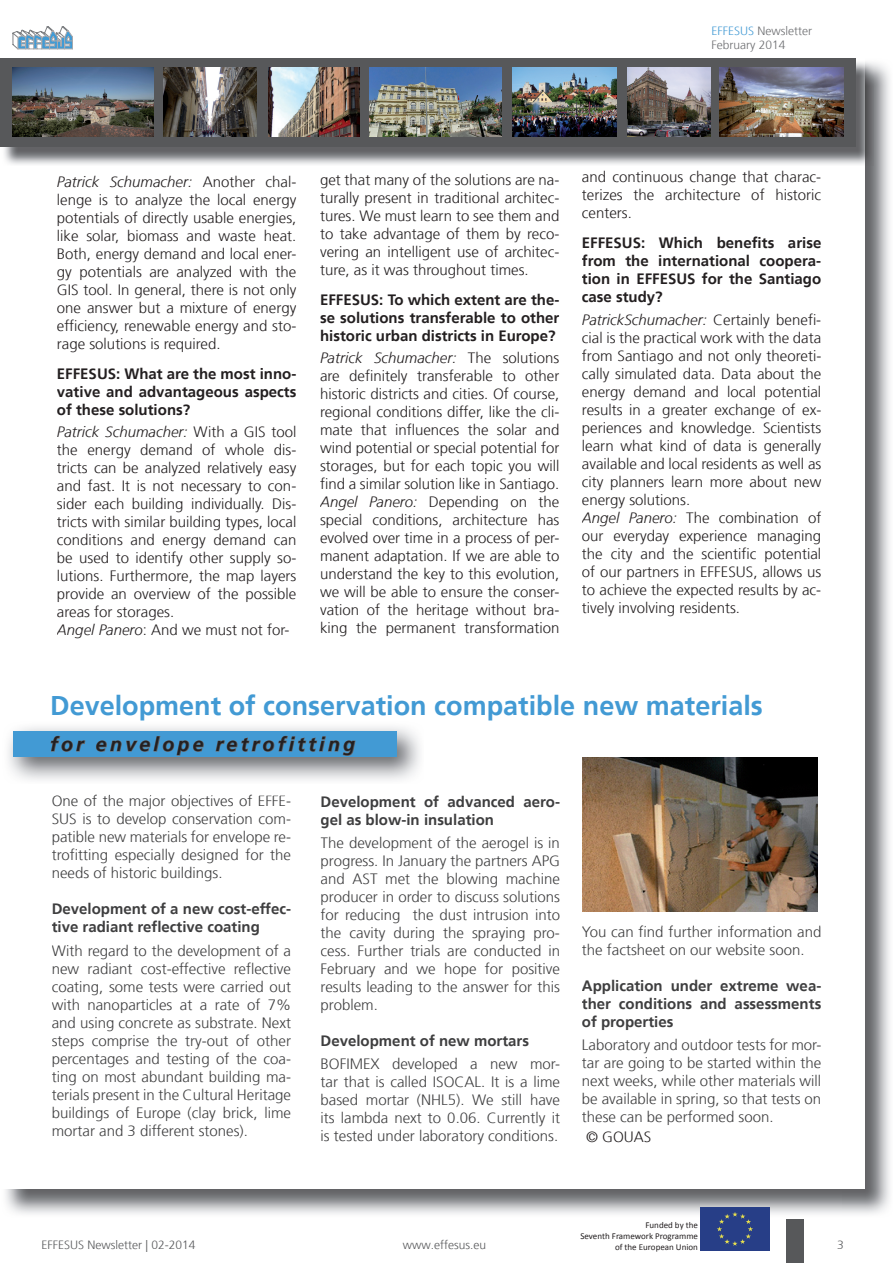
<style>
.page{position:relative;width:893px;height:1263px;background:#fff}
.page>*{position:absolute;margin:0;border:0;box-sizing:border-box;transform-origin:0 0}
.t1{font:700 27px "Frutiger";color:#429ad4}
.t2{font:italic 700 19.5px "Frutiger";letter-spacing:.17em;color:#231f20}
.t3{font:300 15px/18px "Frutiger";color:#231f20;text-align:justify}
.t4{font:300 15px/18px "Frutiger";color:#3e3e3f;text-align:justify}
.t5{font:700 15px/18px "Frutiger";color:#231f20;text-align:justify}
.t6{font:700 15px/18px "Frutiger";color:#3e3e3f}
.t7{font:300 12px "Frutiger";color:#57585a}
.t8{font:300 12px/14.4px "Frutiger";color:#6c6d70}
.t9{font:9px/10.8px "Calibri";color:#231f20;text-align:right}
.s1{color:#429ad4}
.s2{font-style:italic}
</style>
<div class="page">
<div style="left:787px;top:1220px;width:17px;height:43px;background:#57585a"></div>
<img style="left:841px;top:63px;width:49px;height:1151px">
<img style="left:5px;top:1189px;width:836px;height:28px">
<div style="left:1px;top:58px;width:863px;height:1130px;background:#fff"></div>
<img style="left:4px;top:60px;width:870px;height:106px">
<div style="left:0;top:58px;width:855px;height:89px;background:#57585a"></div>
<img style="left:13px;top:68px;width:140px;height:69px">
<img style="left:164px;top:68px;width:93px;height:69px">
<img style="left:268px;top:68px;width:91px;height:69px">
<img style="left:370px;top:68px;width:132px;height:69px">
<img style="left:512px;top:68px;width:105px;height:69px">
<img style="left:628px;top:68px;width:82px;height:69px">
<img style="left:720px;top:68px;width:124px;height:69px">
<svg style="left:12px;top:26px;width:61px;height:24px"></svg>
<img style="left:701px;top:1208px;width:68px;height:42px">
<div style="left:13px;top:731px;width:384px;height:26px;background:#429ad4"></div>
<svg style="left:50px;top:735px;width:36px;height:17px"></svg>
<svg style="left:96px;top:736px;width:108px;height:24px"></svg>
<svg style="left:215px;top:735px;width:141px;height:21px"></svg>
<img style="left:55px;top:795px;width:230px;height:1px">
<img style="left:641px;top:925px;width:180px;height:1px">
<img style="left:583px;top:758px;width:235px;height:153px">
<p class="t8" style="left:711px;top:23px;width:102px"><span class="s1">EFFESUS</span> Newsletter<br>February 2014</p>
<p class="t3" style="left:57px;top:173px;width:241px"><span class="s2">Patrick Schumacher:</span> Another chal&shy;lenge is to analyze the local energy potentials of directly usable energies, like solar, biomass and waste heat.<br>Both, energy demand and local ener&shy;gy potentials are analyzed with the GIS tool. In general, there is not only one answer but a mixture of energy efficiency, renewable energy and sto&shy;rage solutions is required.</p>
<p class="t5" style="left:57px;top:365px;width:241px">EFFESUS: What are the most inno&shy;vative and advantageous aspects of these solutions?</p>
<p class="t3" style="left:57px;top:423px;width:241px;text-align:left"><span class="s2">Patrick Schumacher:</span> With a GIS tool the energy demand of whole dis&shy;tricts can be analyzed relatively easy and fast. It is not necessary to con&shy;sider each building individually. Dis&shy;tricts with similar building types, local conditions and energy demand can be used to identify other supply so&shy;lutions. Furthermore, the map layers provide an overview of the possible areas for storages.<br><span class="s2">Angel Panero</span>: And we must not for-</p>
<p class="t3" style="left:320px;top:171px;width:241px">get that many of the solutions are na&shy;turally present in traditional architec&shy;tures. We must learn to see them and to take advantage of them by reco&shy;vering an intelligent use of architec&shy;ture, as it was throughout times.</p>
<p class="t5" style="left:320px;top:291px;width:241px">EFFESUS: To which extent are the&shy;se solutions transferable to other historic urban districts in Europe?</p>
<p class="t3" style="left:320px;top:349px;width:241px"><span class="s2">Patrick Schumacher:</span> The solutions are definitely transferable to other historic districts and cities. Of course, regional conditions differ, like the cli&shy;mate that influences the solar and wind potential or special potential for storages, but for each topic you will find a similar solution like in Santiago.<br><span class="s2">Angel Panero:</span> Depending on the special conditions, architecture has evolved over time in a process of per&shy;manent adaptation. If we are able to understand the key to this evolution, we will be able to ensure the conser&shy;vation of the heritage without bra&shy;king the permanent transformation</p>
<p class="t3" style="left:582px;top:168px;width:241px">and continuous change that charac&shy;terizes the architecture of historic centers.</p>
<p class="t5" style="left:582px;top:234px;width:241px">EFFESUS: Which benefits arise from the international coopera&shy;tion in EFFESUS for the Santiago case study?</p>
<p class="t3" style="left:582px;top:311px;width:241px;text-align:left"><span class="s2">PatrickSchumacher:</span> Certainly benefi&shy;cial is the practical work with the data from Santiago and not only theoreti&shy;cally simulated data. Data about the energy demand and local potential results in a greater exchange of ex&shy;periences and knowledge. Scientists learn what kind of data is generally available and local residents as well as city planners learn more about new energy solutions.<br><span class="s2">Angel Panero:</span> The combination of our everyday experience managing the city and the scientific potential of our partners in EFFESUS, allows us to achieve the expected results by ac&shy;tively involving residents.</p>
<h1 class="t1" style="left:50px;top:690px;width:714px">Development of conservation compatible new materials</h1>
<h2 class="t2" style="left:50px;top:733px;width:306px">for envelope retrofitting</h2>
<p class="t4" style="left:52px;top:792px;width:241px">One of the major objectives of EFFE-SUS is to develop conservation com&shy;patible new materials for envelope re&shy;trofitting especially designed for the needs of historic buildings.</p>
<p class="t6" style="left:52px;top:900px;width:241px">Development of a new cost-effec&shy;tive radiant reflective coating</p>
<p class="t4" style="left:52px;top:941px;width:241px">With regard to the development of a new radiant cost-effective reflective coating, some tests were carried out with nanoparticles at a rate of 7% and using concrete as substrate. Next steps comprise the try-out of other percentages and testing of the coa&shy;ting on most abundant building ma&shy;terials present in the Cultural Heritage buildings of Europe (clay brick, lime mortar and 3 different stones).</p>
<p class="t6" style="left:321px;top:792px;width:241px">Development of advanced aero&shy;gel as blow-in insulation</p>
<p class="t4" style="left:321px;top:834px;width:241px">The development of the aerogel is in progress. In January the partners APG and AST met the blowing machine producer in order to discuss solutions for reducing the dust intrusion into the cavity during the spraying pro&shy;cess. Further trials are conducted in February and we hope for positive results leading to the answer for this problem.</p>
<p class="t6" style="left:321px;top:1032px;width:210px">Development of new mortars</p>
<p class="t4" style="left:321px;top:1055px;width:241px">BOFIMEX developed a new mor&shy;tar that is called ISOCAL. It is a lime based mortar (NHL5). We still have its lambda next to 0.06. Currently it is tested under laboratory conditions.</p>
<p class="t4" style="left:582px;top:923px;width:241px">You can find further information and the factsheet on our website soon.</p>
<p class="t6" style="left:582px;top:977px;width:241px;text-align:justify">Application under extreme wea&shy;ther conditions and assessments of properties</p>
<p class="t4" style="left:582px;top:1036px;width:241px">Laboratory and outdoor tests for mor&shy;tar are going to be started within the next weeks, while other materials will be available in spring, so that tests on these can be performed soon.</p>
<p class="t3" style="left:586px;top:1128px;width:67px">© GOUAS</p>
<p class="t9" style="left:580px;top:1219px;width:119px">Funded by the<br>Seventh Framework Programme of the European Union</p>
<p class="t7" style="left:42px;top:1238px;width:156px">EFFESUS Newsletter | 02-2014</p>
<p class="t7" style="left:403px;top:1238px;width:85px">www.effesus.eu</p>
<p class="t7" style="left:837px;top:1238px;width:8px">3</p>
</div>
